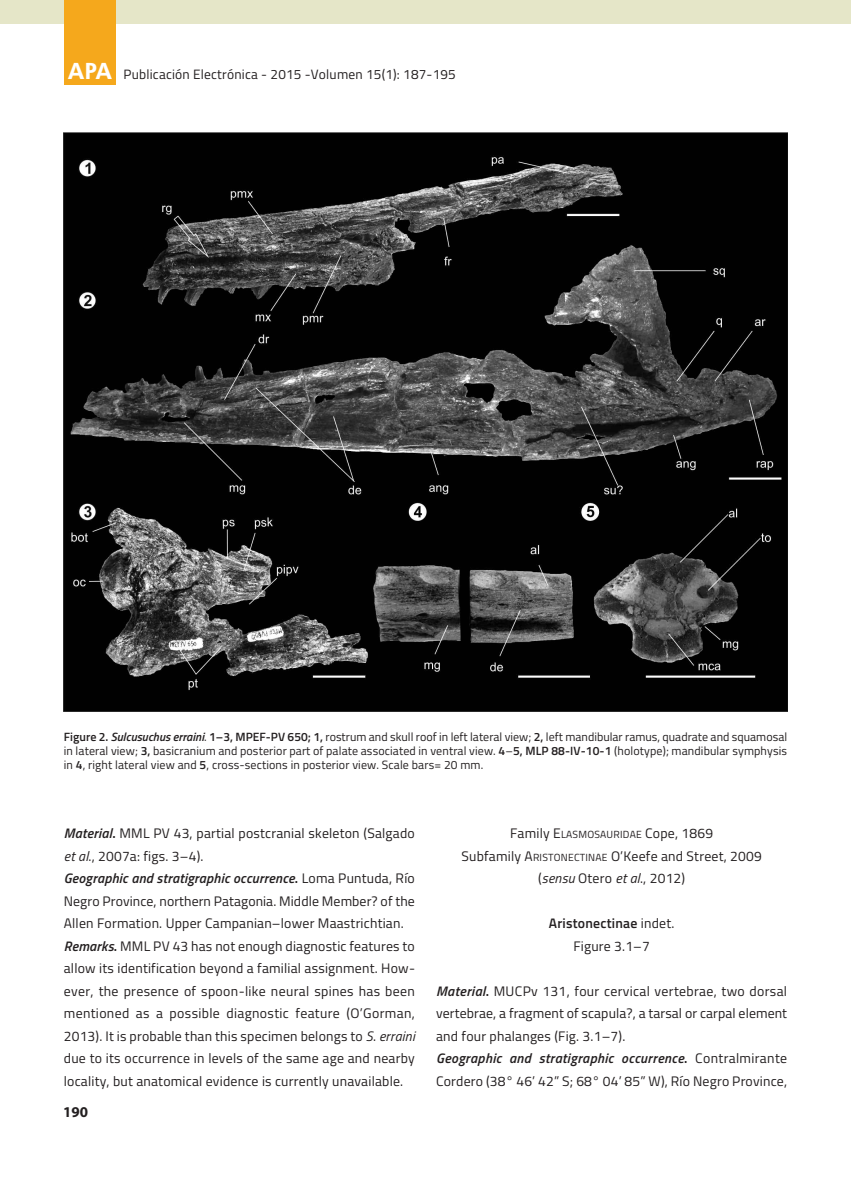
<style>
.page{position:relative;width:851px;height:1191px;background:#fff}
.page>*{position:absolute;margin:0;border:0;box-sizing:border-box;transform-origin:0 0}
.t1{font:700 15px "Myriad Pro";color:#231f20}
.t2{font:13.8px/22.5px "Titillium";letter-spacing:.015em;color:#231f20}
.t3{font:13.5px "Titillium";letter-spacing:.015em;color:#231f20}
.t4{font:12px/14.4px "Titillium";letter-spacing:.01em;color:#231f20;text-align:justify}
.s1{font-family:"Futura BT";font-weight:800;font-size:22.5px;color:#fff}
.s2{font-weight:600}
.s3{font-weight:600;font-style:italic}
.s4{font-style:italic}
.s5{font-size:10.35px}
</style>
<div class="page">
<div style="left:0;top:0;width:850px;height:23px;background:#e5e6c8"></div>
<div style="left:64px;top:0;width:51px;height:84px;background:#f5a81c"></div>
<img style="left:64px;top:133px;width:723px;height:579px">
<p class="t3" style="left:68px;top:67px;width:389px"><span class="s1">APA</span> Publicación Electrónica - 2015 -Volumen 15(1): 187-195</p>
<p class="t4" style="left:64px;top:729px;width:724px"><span class="s2">Figure 2.</span> <span class="s3">Sulcusuchus erraini</span>. <span class="s2">1–3, MPEF-PV 650; 1,</span> rostrum and skull roof in left lateral view; <span class="s2">2,</span> left mandibular ramus, quadrate and squamosal in lateral view; <span class="s2">3,</span> basicranium and posterior part of palate associated in ventral view. <span class="s2">4</span>–<span class="s2">5, MLP 88-IV-10-1</span> (holotype); mandibular symphysis in <span class="s2">4</span>, right lateral view and <span class="s2">5</span>, cross-sections in posterior view. Scale bars= 20 mm.</p>
<p class="t2" style="left:64px;top:822px;width:352px"><span class="s3">Material</span><span class="s2">.</span> MML PV 43, partial postcranial skeleton (Salgado <span class="s4">et al</span>., 2007a: figs. 3–4).<br><span class="s3">Geographic and stratigraphic occurrence</span><span class="s2">.</span> Loma Puntuda, Río Negro Province, northern Patagonia. Middle Member? of the Allen Formation. Upper Campanian–lower Maastrichtian.<br><span class="s3">Remarks</span><span class="s2">.</span> MML PV 43 has not enough diagnostic features to allow its identification beyond a familial assignment. How&shy;ever, the presence of spoon-like neural spines has been mentioned as a possible diagnostic feature (O’Gorman, 2013). It is probable than this specimen belongs to <span class="s4">S</span>. <span class="s4">erraini </span>due to its occurrence in levels of the same age and nearby locality, but anatomical evidence is currently unavailable.</p>
<p class="t2" style="left:461px;top:822px;width:302px;text-align:center">Family E<span class="s5">LASMOSAURIDAE</span> Cope, 1869<br>Subfamily A<span class="s5">RISTONECTINAE</span> O’Keefe and Street, 2009 (<span class="s4">sensu</span> Otero <span class="s4">et al</span>., 2012)</p>
<p class="t2" style="left:549px;top:912px;width:127px;text-align:center"><span class="s2">Aristonectinae</span> indet.<br>Figure 3.1–7</p>
<p class="t2" style="left:436px;top:979px;width:352px"><span class="s3">Material</span><span class="s2">.</span> MUCPv 131, four cervical vertebrae, two dorsal vertebrae, a fragment of scapula?, a tarsal or carpal element and four phalanges (Fig. 3.1–7).<br><span class="s3">Geographic and stratigraphic occurrence</span><span class="s2">.</span> Contralmirante Cordero (38° 46’ 42” S; 68° 04’ 85” W), Río Negro Province,</p>
<p class="t1" style="left:63px;top:1106px;width:26px">190</p>
</div>
